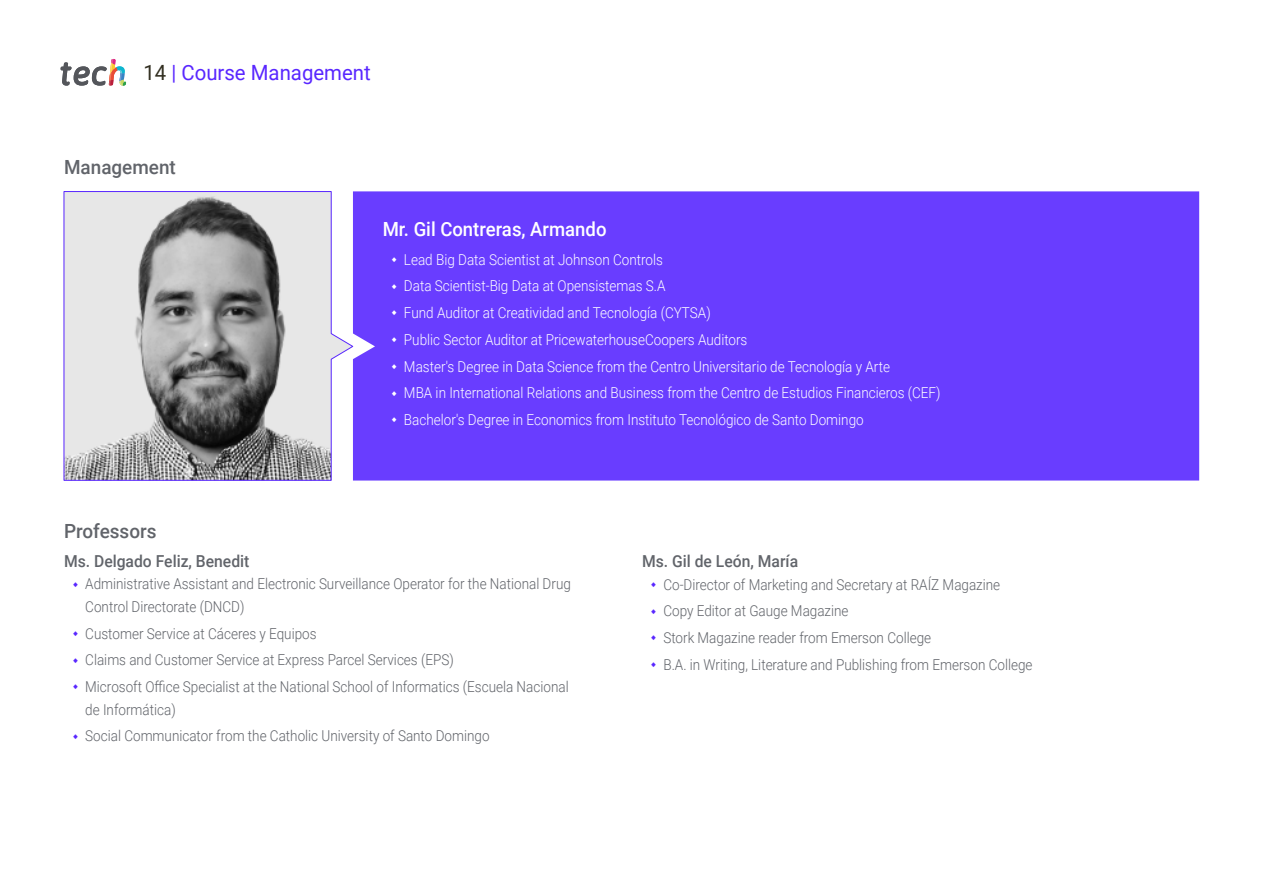
<style>
.page{position:relative;width:1263px;height:893px;background:#fff}
.page>*{position:absolute;margin:0;border:0;box-sizing:border-box;transform-origin:0 0}
.t1{font:21px "Roboto";color:#5927ff}
.t2{font:500 19.5px "Roboto";color:#fff;scale:.95 1}
.t3{font:500 19.5px "Roboto";color:#61646a}
.t4{font:500 16.5px "Roboto";color:#61646a;scale:.95 1}
.t5{font:300 15px/26.7px "Roboto";color:#61646a;scale:.9 1}
.t6{font:300 15px/26.7px "Roboto";color:#fff;scale:.9 1}
.s1{color:#312e20}
</style>
<div class="page">
<div style="left:353px;top:191px;width:846px;height:290px;background:#693dff"></div>
<svg style="left:64px;top:191px;width:289px;height:290px;background:#b5b5b7"></svg>
<svg style="left:61px;top:59px;width:65px;height:27px"></svg>
<svg style="left:392px;top:257px;width:5px;height:5px"></svg>
<svg style="left:392px;top:284px;width:5px;height:5px"></svg>
<svg style="left:392px;top:310px;width:5px;height:5px"></svg>
<svg style="left:392px;top:337px;width:5px;height:5px"></svg>
<svg style="left:392px;top:364px;width:5px;height:5px"></svg>
<svg style="left:392px;top:391px;width:5px;height:5px"></svg>
<svg style="left:392px;top:417px;width:5px;height:5px"></svg>
<h1 class="t1" style="left:144px;top:57px;width:229px"><span class="s1">14</span> | Course Management</h1>
<h2 class="t3" style="left:64px;top:154px;width:113px">Management</h2>
<h2 class="t3" style="left:64px;top:517px;width:94px">Professors</h2>
<h2 class="t2" style="left:383px;top:215px;width:237px">Mr. Gil Contreras, Armando</h2>
<p class="t6" style="left:404px;top:245px;width:598px">Lead Big Data Scientist at Johnson Controls<br>Data Scientist-Big Data at Opensistemas S.A<br>Fund Auditor at Creatividad and Tecnología (CYTSA)<br>Public Sector Auditor at PricewaterhouseCoopers Auditors<br>Master's Degree in Data Science from the Centro Universitario de Tecnología y Arte<br>MBA in International Relations and Business from the Centro de Estudios Financieros (CEF)<br>Bachelor's Degree in Economics from Instituto Tecnológico de Santo Domingo</p>
<p class="t4" style="left:64px;top:550px;width:197px">Ms. Delgado Feliz, Benedit</p>
<p class="t5" style="left:85px;top:572px;width:541px;line-height:22.5px">Administrative Assistant and Electronic Surveillance Operator for the National Drug<br>Control Directorate (DNCD)</p>
<p class="t5" style="left:85px;top:619px;width:539px">Customer Service at Cáceres y Equipos<br>Claims and Customer Service at Express Parcel Services (EPS)<br>Microsoft Office Specialist at the National School of Informatics (Escuela Nacional</p>
<p class="t5" style="left:85px;top:695px;width:451px">de Informática)<br>Social Communicator from the Catholic University of Santo Domingo</p>
<p class="t4" style="left:642px;top:550px;width:166px">Ms. Gil de León, María</p>
<p class="t5" style="left:663px;top:570px;width:412px">Co-Director of Marketing and Secretary at RAÍZ Magazine Copy Editor at Gauge Magazine<br>Stork Magazine reader from Emerson College<br>B.A. in Writing, Literature and Publishing from Emerson College</p>
</div>
